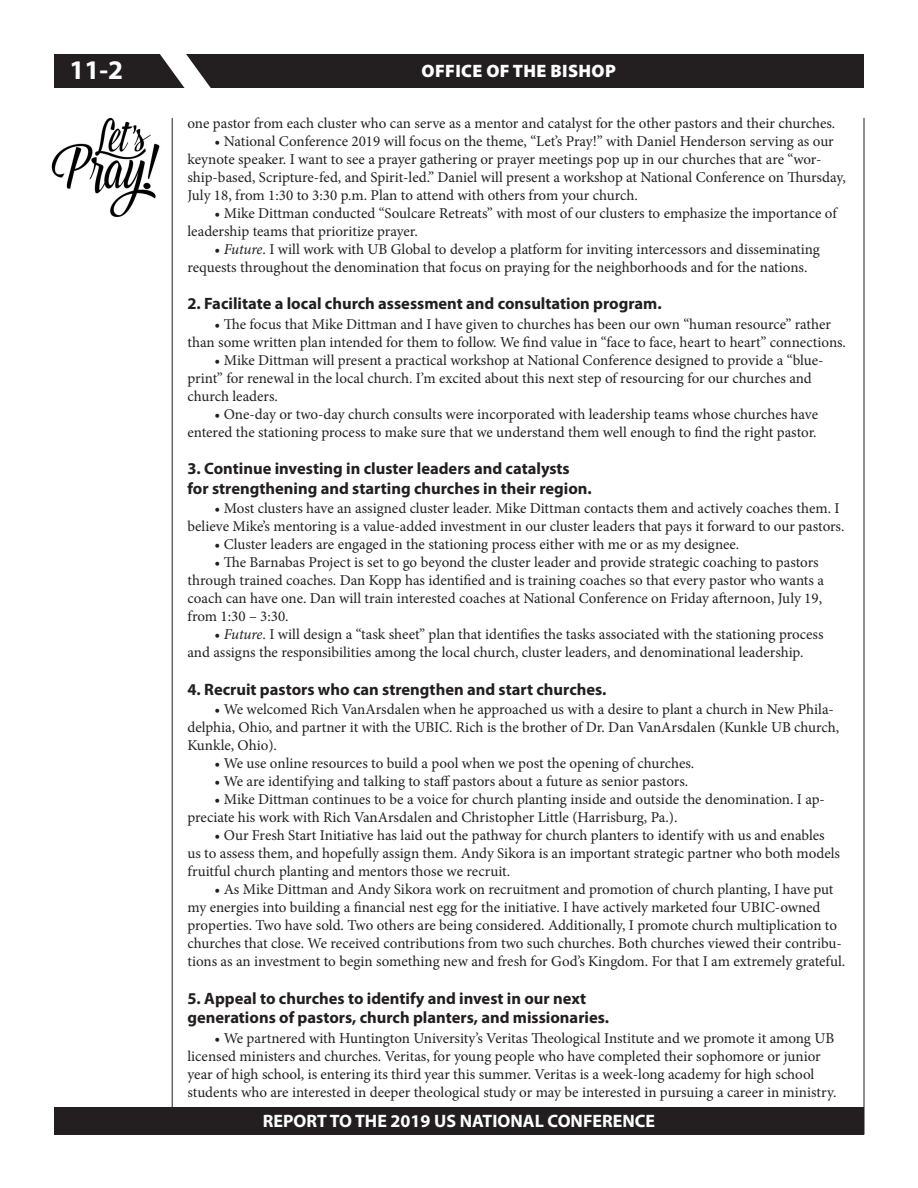
<style>
.page{position:relative;width:918px;height:1188px;background:#fff}
.page>*{position:absolute;margin:0;border:0;box-sizing:border-box;transform-origin:0 0}
.Page_Number{font:700 27px "Myriad Pro";color:#fff}
.t1{font:700 18px "Myriad Pro";color:#fff}
.t2{font:900 18px "Myriad Pro";letter-spacing:.02em;color:#fff}
.Maintext_Subhead11{font:700 16.5px/19.5px "Myriad Pro";color:#231f20}
.Maintext{font:15px/18px "Minion Pro";letter-spacing:-.005em;color:#231f20}
.s1{font-style:italic}
</style>
<div class="page">
<div style="left:54px;top:1107px;width:810px;height:28px;background:#231f20"></div>
<img style="left:51px;top:118px;width:109px;height:99px">
<div style="left:54px;top:54px;width:810px;height:33px;background:#231f20"></div>
<hr style="left:172px;top:118px;width:1px;height:1003px;background:#231f20">
<hr style="left:864px;top:118px;width:1px;height:1017px;background:#231f20">
<svg style="left:148px;top:54px;width:70px;height:34px"></svg>
<p class="Page_Number" style="left:70px;top:52px;width:55px">11-2</p>
<p class="t2" style="left:422px;top:59px;width:196px">OFFICE OF THE BISHOP</p>
<p class="Maintext" style="left:188px;top:114px;width:649px">one pastor from each cluster who can serve as a mentor and catalyst for the other pastors and their churches.</p>
<p class="Maintext" style="left:188px;top:132px;width:660px;text-indent:27px">• National Conference 2019 will focus on the theme, “Let’s Pray!” with Daniel Henderson serving as our keynote speaker. I want to see a prayer gathering or prayer meetings pop up in our churches that are “wor&shy;ship-based, Scripture-fed, and Spirit-led.” Daniel will present a workshop at National Conference on Thursday, July 18, from 1:30 to 3:30 p.m. Plan to attend with others from your church.</p>
<p class="Maintext" style="left:188px;top:204px;width:651px;text-indent:27px">• Mike Dittman conducted “Soulcare Retreats” with most of our clusters to emphasize the importance of leadership teams that prioritize prayer.</p>
<p class="Maintext" style="left:188px;top:240px;width:634px;text-indent:27px">• <span class="s1">Future</span>. I will work with UB Global to develop a platform for inviting intercessors and disseminating requests throughout the denomination that focus on praying for the neighborhoods and for the nations.</p>
<p class="Maintext_Subhead11" style="left:188px;top:294px;width:476px">2. Facilitate a local church assessment and consultation program.</p>
<p class="Maintext" style="left:188px;top:315px;width:660px;text-indent:27px">• The focus that Mike Dittman and I have given to churches has been our own “human resource” rather than some written plan intended for them to follow. We find value in “face to face, heart to heart” connections.</p>
<p class="Maintext" style="left:188px;top:351px;width:638px;text-indent:27px">• Mike Dittman will present a practical workshop at National Conference designed to provide a “blue&shy;print” for renewal in the local church. I’m excited about this next step of resourcing for our churches and church leaders.</p>
<p class="Maintext" style="left:188px;top:405px;width:632px;text-align:right">• One-day or two-day church consults were incorporated with leadership teams whose churches have entered the stationing process to make sure that we understand them well enough to find the right pastor.</p>
<p class="Maintext_Subhead11" style="left:188px;top:459px;width:406px">3. Continue investing in cluster leaders and catalysts for strengthening and starting churches in their region.</p>
<p class="Maintext" style="left:188px;top:500px;width:659px;text-indent:27px">• Most clusters have an assigned cluster leader. Mike Dittman contacts them and actively coaches them. I believe Mike’s mentoring is a value-added investment in our cluster leaders that pays it forward to our pastors.</p>
<p class="Maintext" style="left:214px;top:536px;width:526px">• Cluster leaders are engaged in the stationing process either with me or as my designee.</p>
<p class="Maintext" style="left:188px;top:554px;width:638px;text-indent:27px">• The Barnabas Project is set to go beyond the cluster leader and provide strategic coaching to pastors through trained coaches. Dan Kopp has identified and is training coaches so that every pastor who wants a coach can have one. Dan will train interested coaches at National Conference on Friday afternoon, July 19, from 1:30 – 3:30.</p>
<p class="Maintext" style="left:188px;top:626px;width:638px;text-indent:27px">• <span class="s1">Future</span>. I will design a “task sheet” plan that identifies the tasks associated with the stationing process and assigns the responsibilities among the local church, cluster leaders, and denominational leadership.</p>
<p class="Maintext_Subhead11" style="left:188px;top:679px;width:421px">4. Recruit pastors who can strengthen and start churches.</p>
<p class="Maintext" style="left:188px;top:701px;width:653px;text-indent:27px">• We welcomed Rich VanArsdalen when he approached us with a desire to plant a church in New Phila&shy;delphia, Ohio, and partner it with the UBIC. Rich is the brother of Dr. Dan VanArsdalen (Kunkle UB church,<br>Kunkle, Ohio).</p>
<p class="Maintext" style="left:214px;top:755px;width:481px">• We use online resources to build a pool when we post the opening of churches.</p>
<p class="Maintext" style="left:214px;top:773px;width:475px">• We are identifying and talking to staff pastors about a future as senior pastors.</p>
<p class="Maintext" style="left:188px;top:791px;width:639px;text-indent:27px">• Mike Dittman continues to be a voice for church planting inside and outside the denomination. I ap&shy;preciate his work with Rich VanArsdalen and Christopher Little (Harrisburg, Pa.).</p>
<p class="Maintext" style="left:188px;top:827px;width:654px;text-indent:27px">• Our Fresh Start Initiative has laid out the pathway for church planters to identify with us and enables us to assess them, and hopefully assign them. Andy Sikora is an important strategic partner who both models fruitful church planting and mentors those we recruit.</p>
<p class="Maintext" style="left:188px;top:881px;width:659px;text-indent:27px">• As Mike Dittman and Andy Sikora work on recruitment and promotion of church planting, I have put my energies into building a financial nest egg for the initiative. I have actively marketed four UBIC-owned properties. Two have sold. Two others are being considered. Additionally, I promote church multiplication to churches that close. We received contributions from two such churches. Both churches viewed their contribu&shy;tions as an investment to begin something new and fresh for God’s Kingdom. For that I am extremely grateful.</p>
<p class="Maintext_Subhead11" style="left:188px;top:988px;width:423px">5. Appeal to churches to identify and invest in our next generations of pastors, church planters, and missionaries.</p>
<p class="Maintext" style="left:188px;top:1029px;width:650px;text-indent:27px">• We partnered with Huntington University’s Veritas Theological Institute and we promote it among UB licensed ministers and churches. Veritas, for young people who have completed their sophomore or junior year of high school, is entering its third year this summer. Veritas is a week-long academy for high school students who are interested in deeper theological study or may be interested in pursuing a career in ministry.</p>
<p class="t1" style="left:263px;top:1109px;width:394px">REPORT TO THE 2019 US NATIONAL CONFERENCE</p>
</div>
